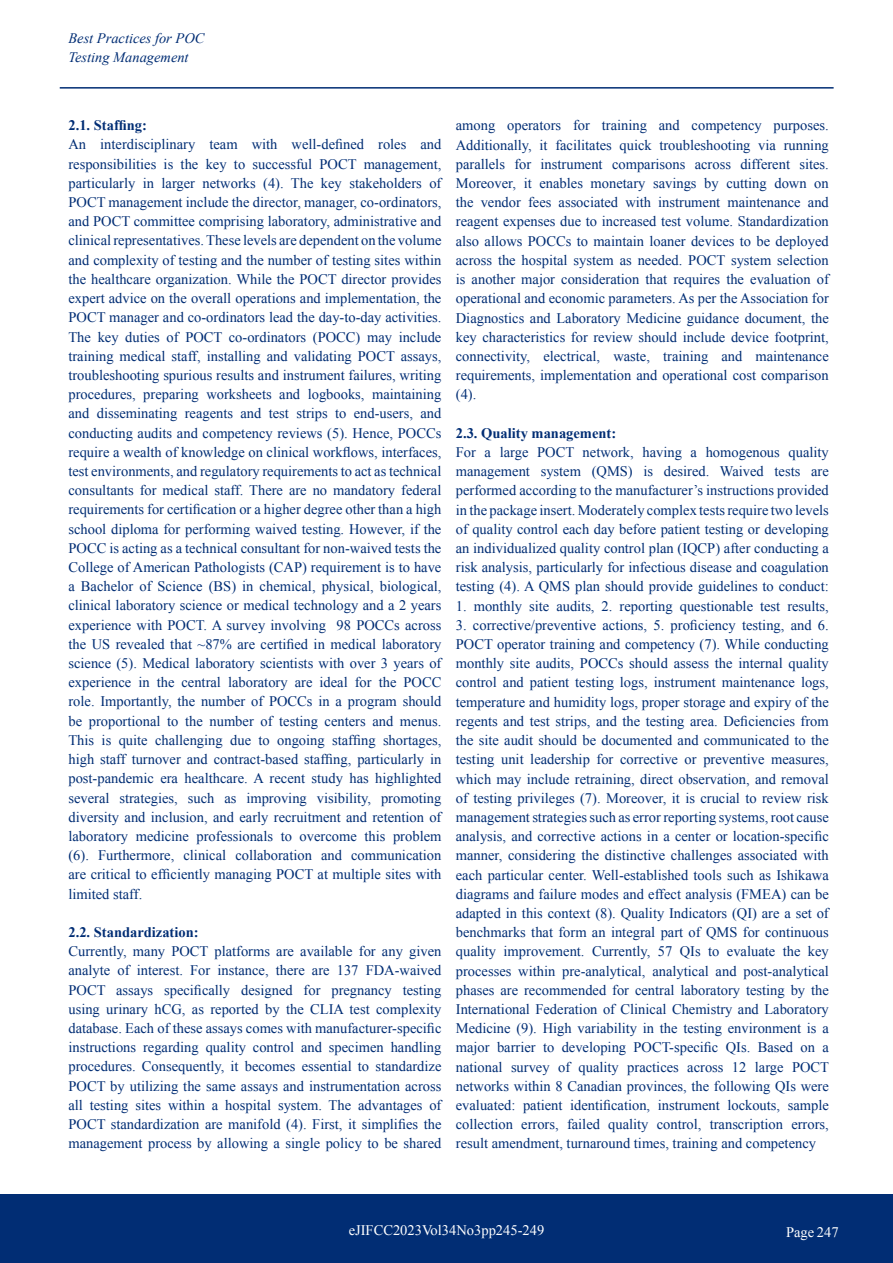
<style>
.page{position:relative;width:893px;height:1263px;background:#fff}
.page>*{position:absolute;margin:0;border:0;box-sizing:border-box;transform-origin:0 0}
.t1{font:14.55px/19.2px "Times New Roman";color:#012d74;text-align:justify}
.t2{font:700 14.55px "Times New Roman";color:#012d74}
.t3{font:14.55px "Times New Roman";color:#fff}
.t4{font:italic 14.4px/19.5px "Times New Roman";color:#012d74}
</style>
<div class="page">
<div style="left:0;top:1195px;width:893px;height:68px;background:#012d74"></div>
<hr style="left:60px;top:87px;width:774px;height:2px;background:#012d74">
<p class="t4" style="left:68px;top:28px;width:137px">Best Practices for POC<br>Testing Management</p>
<p class="t2" style="left:68px;top:115px;width:80px">2.1. Staffing:</p>
<p class="t1" style="left:68px;top:135px;width:374px">An interdisciplinary team with well-defined roles and responsibilities is the key to successful POCT management, particularly in larger networks (4). The key stakeholders of POCT management include the director, manager, co-ordinators, and POCT committee comprising laboratory, administrative and clinical representatives. These levels are dependent on the volume and complexity of testing and the number of testing sites within the healthcare organization. While the POCT director provides expert advice on the overall operations and implementation, the POCT manager and co-ordinators lead the day-to-day activities.<br>The key duties of POCT co-ordinators (POCC) may include training medical staff, installing and validating POCT assays, troubleshooting spurious results and instrument failures, writing procedures, preparing worksheets and logbooks, maintaining and disseminating reagents and test strips to end-users, and conducting audits and competency reviews (5). Hence, POCCs require a wealth of knowledge on clinical workflows, interfaces, test environments, and regulatory requirements to act as technical consultants for medical staff. There are no mandatory federal requirements for certification or a higher degree other than a high school diploma for performing waived testing. However, if the POCC is acting as a technical consultant for non-waived tests the College of American Pathologists (CAP) requirement is to have a Bachelor of Science (BS) in chemical, physical, biological, clinical laboratory science or medical technology and a 2 years experience with POCT. A survey involving 98 POCCs across the US revealed that ~87% are certified in medical laboratory science (5). Medical laboratory scientists with over 3 years of experience in the central laboratory are ideal for the POCC role. Importantly, the number of POCCs in a program should be proportional to the number of testing centers and menus.<br>This is quite challenging due to ongoing staffing shortages, high staff turnover and contract-based staffing, particularly in post-pandemic era healthcare. A recent study has highlighted several strategies, such as improving visibility, promoting diversity and inclusion, and early recruitment and retention of laboratory medicine professionals to overcome this problem (6). Furthermore, clinical collaboration and communication are critical to efficiently managing POCT at multiple sites with limited staff.</p>
<p class="t2" style="left:68px;top:922px;width:132px">2.2. Standardization:</p>
<p class="t1" style="left:68px;top:941px;width:374px">Currently, many POCT platforms are available for any given analyte of interest. For instance, there are 137 FDA-waived POCT assays specifically designed for pregnancy testing using urinary hCG, as reported by the CLIA test complexity database. Each of these assays comes with manufacturer-specific instructions regarding quality control and specimen handling procedures. Consequently, it becomes essential to standardize POCT by utilizing the same assays and instrumentation across all testing sites within a hospital system. The advantages of POCT standardization are manifold (4). First, it simplifies the management process by allowing a single policy to be shared</p>
<p class="t1" style="left:456px;top:116px;width:375px">among operators for training and competency purposes.<br>Additionally, it facilitates quick troubleshooting via running parallels for instrument comparisons across different sites.<br>Moreover, it enables monetary savings by cutting down on the vendor fees associated with instrument maintenance and reagent expenses due to increased test volume. Standardization also allows POCCs to maintain loaner devices to be deployed across the hospital system as needed. POCT system selection is another major consideration that requires the evaluation of operational and economic parameters. As per the Association for Diagnostics and Laboratory Medicine guidance document, the key characteristics for review should include device footprint, connectivity, electrical, waste, training and maintenance requirements, implementation and operational cost comparison (4).</p>
<p class="t2" style="left:456px;top:423px;width:162px">2.3. Quality management:</p>
<p class="t1" style="left:456px;top:442px;width:374px">For a large POCT network, having a homogenous quality management system (QMS) is desired. Waived tests are performed according to the manufacturer’s instructions provided in the package insert. Moderately complex tests require two levels of quality control each day before patient testing or developing an individualized quality control plan (IQCP) after conducting a risk analysis, particularly for infectious disease and coagulation testing (4). A QMS plan should provide guidelines to conduct:</p>
<p class="t1" style="left:456px;top:596px;width:374px">1. monthly site audits, 2. reporting questionable test results,</p>
<p class="t1" style="left:456px;top:615px;width:375px">3. corrective/preventive actions, 5. proficiency testing, and 6.<br>POCT operator training and competency (7). While conducting monthly site audits, POCCs should assess the internal quality control and patient testing logs, instrument maintenance logs, temperature and humidity logs, proper storage and expiry of the regents and test strips, and the testing area. Deficiencies from the site audit should be documented and communicated to the testing unit leadership for corrective or preventive measures, which may include retraining, direct observation, and removal of testing privileges (7). Moreover, it is crucial to review risk management strategies such as error reporting systems, root cause analysis, and corrective actions in a center or location-specific manner, considering the distinctive challenges associated with each particular center. Well-established tools such as Ishikawa diagrams and failure modes and effect analysis (FMEA) can be adapted in this context (8). Quality Indicators (QI) are a set of benchmarks that form an integral part of QMS for continuous quality improvement. Currently, 57 QIs to evaluate the key processes within pre-analytical, analytical and post-analytical phases are recommended for central laboratory testing by the International Federation of Clinical Chemistry and Laboratory Medicine (9). High variability in the testing environment is a major barrier to developing POCT-specific QIs. Based on a national survey of quality practices across 12 large POCT networks within 8 Canadian provinces, the following QIs were evaluated: patient identification, instrument lockouts, sample collection errors, failed quality control, transcription errors, result amendment, turnaround times, training and competency</p>
<p class="t3" style="left:349px;top:1220px;width:197px">eJIFCC2023Vol34No3pp245-249</p>
<p class="t3" style="left:786px;top:1223px;width:54px">Page 247</p>
</div>
